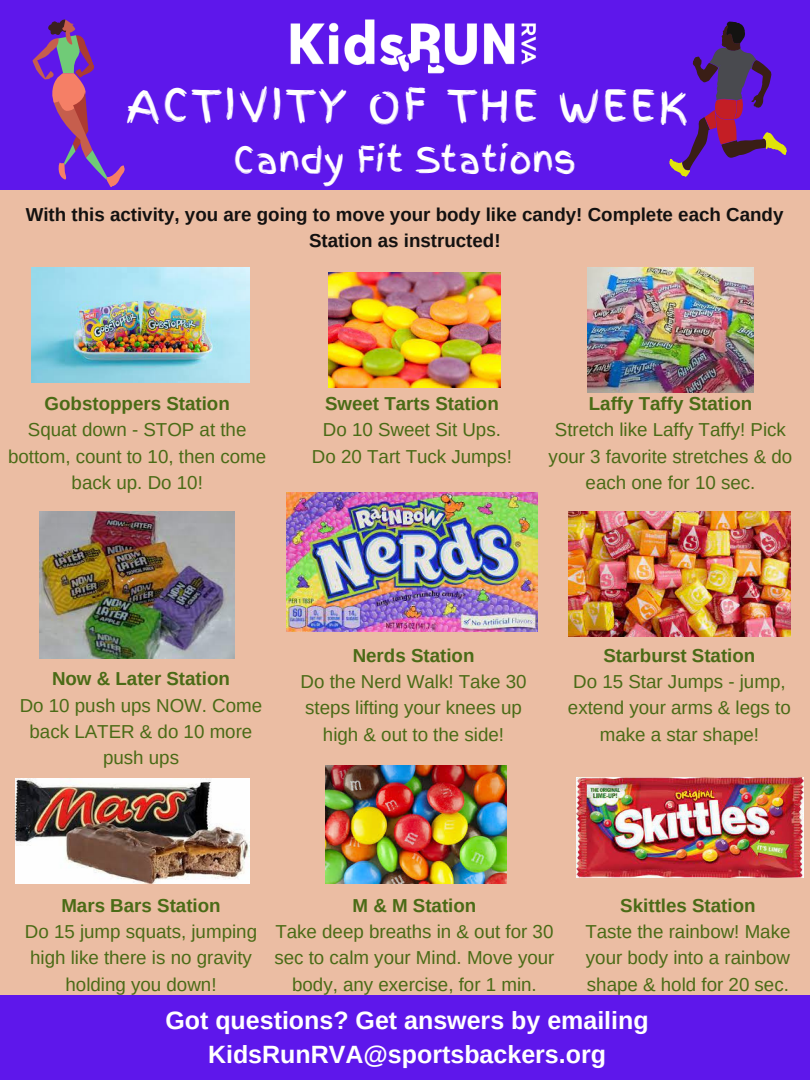
<style>
.page{position:relative;width:810px;height:1080px;background:#ebbda3}
.page>*{position:absolute;margin:0;border:0;box-sizing:border-box;transform-origin:0 0}
.t1{font:43.12px "Finger Paint";letter-spacing:.075em;color:#fff}
.t2{font:35.19px "Finger Paint";color:#fff}
.t3{font:700 25px/34.7px "Arimo";color:#fff;text-align:center}
.t4{font:18.75px/26.2px "Arimo";color:#4a6b16;text-align:center}
.t5{font:700 18.75px "Arimo";color:#4a6b16}
.t6{font:700 18.75px/26.2px "Arimo";color:#131110;text-align:center}
</style>
<div class="page">
<div style="left:0;top:0;width:810px;height:189px;background:#5e17eb"></div>
<div style="left:0;top:995px;width:810px;height:85px;background:#5e17eb"></div>
<img style="left:290px;top:19px;width:246px;height:55px">
<svg style="left:669px;top:21px;width:118px;height:156px"></svg>
<svg style="left:32px;top:19px;width:93px;height:168px"></svg>
<img style="left:32px;top:268px;width:218px;height:115px">
<img style="left:40px;top:512px;width:195px;height:146px">
<img style="left:16px;top:778px;width:233px;height:105px">
<img style="left:328px;top:273px;width:172px;height:115px">
<img style="left:287px;top:493px;width:250px;height:138px">
<img style="left:326px;top:766px;width:181px;height:117px">
<img style="left:587px;top:268px;width:167px;height:125px">
<img style="left:568px;top:512px;width:223px;height:125px">
<img style="left:576px;top:777px;width:228px;height:100px">
<h1 class="t1" style="left:126px;top:74px;width:563px">ACTIVITY OF THE WEEK</h1>
<h2 class="t2" style="left:234px;top:135px;width:344px">Candy Fit Stations</h2>
<p class="t6" style="left:26px;top:201px;width:759px">With this activity, you are going to move your body like candy! Complete each Candy<br>Station as instructed!</p>
<p class="t5" style="left:45px;top:393px;width:187px">Gobstoppers Station</p>
<p class="t4" style="left:8px;top:417px;width:260px">Squat down - STOP at the bottom, count to 10, then come back up. Do 10!</p>
<p class="t5" style="left:325px;top:393px;width:175px">Sweet Tarts Station</p>
<p class="t4" style="left:312px;top:417px;width:201px">Do 10 Sweet Sit Ups.<br>Do 20 Tart Tuck Jumps!</p>
<p class="t5" style="left:589px;top:393px;width:165px">Laffy Taffy Station</p>
<p class="t4" style="left:549px;top:417px;width:245px">Stretch like Laffy Taffy! Pick your 3 favorite stretches &amp; do each one for 10 sec.</p>
<p class="t5" style="left:52px;top:668px;width:179px">Now &amp; Later Station</p>
<p class="t4" style="left:20px;top:692px;width:244px">Do 10 push ups NOW. Come back LATER &amp; do 10 more push ups</p>
<p class="t5" style="left:353px;top:645px;width:123px">Nerds Station</p>
<p class="t4" style="left:301px;top:668px;width:227px">Do the Nerd Walk! Take 30 steps lifting your knees up high &amp; out to the side!</p>
<p class="t5" style="left:603px;top:645px;width:153px">Starburst Station</p>
<p class="t4" style="left:568px;top:668px;width:224px">Do 15 Star Jumps - jump, extend your arms &amp; legs to make a star shape!</p>
<p class="t5" style="left:61px;top:895px;width:161px">Mars Bars Station</p>
<p class="t4" style="left:25px;top:918px;width:234px">Do 15 jump squats, jumping high like there is no gravity holding you down!</p>
<p class="t5" style="left:353px;top:895px;width:125px">M &amp; M Station</p>
<p class="t4" style="left:274px;top:918px;width:282px">Take deep breaths in &amp; out for 30 sec to calm your Mind. Move your body, any exercise, for 1 min.</p>
<p class="t5" style="left:620px;top:895px;width:137px">Skittles Station</p>
<p class="t4" style="left:585px;top:918px;width:207px;text-align:justify">Taste the rainbow! Make your body into a rainbow shape &amp; hold for 20 sec.</p>
<h3 class="t3" style="left:165px;top:1003px;width:485px">Got questions? Get answers by emailing<br>KidsRunRVA@sportsbackers.org</h3>
</div>
